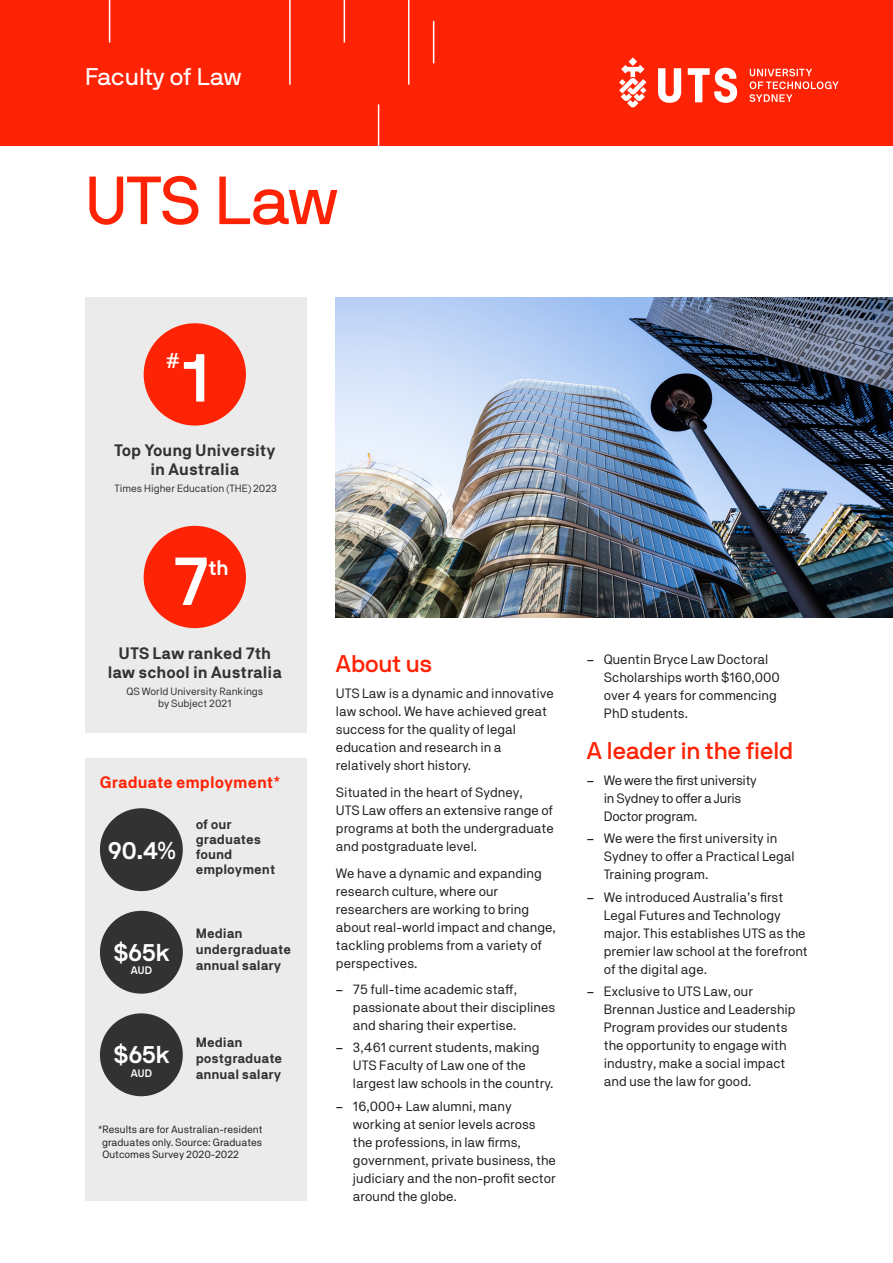
<style>
.page{position:relative;width:893px;height:1263px;background:#fff}
.page>*{position:absolute;margin:0;border:0;box-sizing:border-box;transform-origin:0 0}
.Intro_-_Smaller{font:700 68.25px "NB International Pro";color:#fff}
.Large_Heading{font:67.5px "NB International Pro";letter-spacing:-.005em;color:#ff2305}
.Intro_-_Smaller-2{font:700 24.3px "NB International Pro";letter-spacing:-.005em;color:#fff}
.Sub_Heading_2_-_Red{font:500 24px "NB International Pro";color:#ff2305}
.Cover_title_107pt{font:24px "NB International Pro";letter-spacing:.01em;color:#fff}
.Intro_-_Smaller-3{font:700 21.6px "NB International Pro";color:#fff}
.Intro_-_Smaller-4{font:700 20.85px "NB International Pro";color:#fff}
.Ranking_heading{font:700 16.5px/19.5px "NB Akademie";color:#323232;text-align:center}
.Ranking_heading-2{font:700 16.5px "NB Akademie";color:#ff2305}
.Body_smaller{font:13.5px/18px "NB Akademie";color:#231f20}
.Ranking_heading-3{font:700 13.5px/16.2px "NB Akademie";color:#323232}
.Body_smaller-2{font:13.5px/18px "NB Akademie";letter-spacing:-.02em;color:#231f20}
.Intro_-_Smaller-5{font:700 10.8px "NB International Pro";letter-spacing:.01em;color:#fff}
.Fine_Print{font:10.5px/12.6px "NB Akademie";color:#231f20;text-align:justify}
.Fine_Print-2{font:10.5px/12.6px "NB Akademie";color:#323232;text-align:center}
.s1{font-family:"NB International Pro"}
</style>
<div class="page">
<img style="left:336px;top:298px;width:557px;height:319px">
<div style="left:85px;top:298px;width:221px;height:435px;background:#ebebeb"></div>
<div style="left:85px;top:758px;width:221px;height:442px;background:#ebebeb"></div>
<div style="left:144px;top:323px;width:102px;height:103px;background:#ff2305;border-radius:50%"></div>
<div style="left:144px;top:526px;width:102px;height:102px;background:#ff2305;border-radius:50%"></div>
<div style="left:100px;top:808px;width:83px;height:83px;background:#323232;border-radius:50%"></div>
<div style="left:100px;top:911px;width:83px;height:83px;background:#323232;border-radius:50%"></div>
<div style="left:100px;top:1013px;width:83px;height:83px;background:#323232;border-radius:50%"></div>
<div style="left:0;top:0;width:893px;height:146px;background:#ff2305"></div>
<svg style="left:658px;top:68px;width:23px;height:35px"></svg>
<svg style="left:688px;top:68px;width:49px;height:35px"></svg>
<svg style="left:619px;top:57px;width:27px;height:51px"></svg>
<svg style="left:749px;top:69px;width:90px;height:33px"></svg>
<hr style="left:408px;top:0;width:1px;height:85px;background:#fff">
<hr style="left:289px;top:0;width:2px;height:85px;background:#fff">
<hr style="left:344px;top:0;width:1px;height:43px;background:#fff">
<hr style="left:109px;top:0;width:1px;height:43px;background:#fff">
<hr style="left:378px;top:104px;width:1px;height:43px;background:#fff">
<hr style="left:433px;top:21px;width:1px;height:42px;background:#fff">
<p class="Cover_title_107pt" style="left:85px;top:63px;width:158px">Faculty of Law</p>
<p class="Large_Heading" style="left:85px;top:162px;width:254px">UTS Law</p>
<p class="Intro_-_Smaller-3" style="left:166px;top:348px;width:15px">#</p>
<p class="Intro_-_Smaller" style="left:183px;top:338px;width:29px">1</p>
<p class="Ranking_heading" style="left:114px;top:440px;width:163px">Top Young University in Australia</p>
<p class="Fine_Print-2" style="left:114px;top:482px;width:164px">Times Higher Education (THE) 2023</p>
<p class="Intro_-_Smaller" style="left:177px;top:541px;width:33px">7</p>
<p class="Intro_-_Smaller-4" style="left:209px;top:556px;width:21px">th</p>
<p class="Ranking_heading" style="left:108px;top:643px;width:176px">UTS Law ranked 7th law school in Australia</p>
<p class="Fine_Print-2" style="left:126px;top:685px;width:138px">QS World University Rankings by Subject 2021</p>
<p class="Ranking_heading-2" style="left:100px;top:773px;width:182px">Graduate employment*</p>
<p class="Intro_-_Smaller-2" style="left:108px;top:836px;width:69px">90.4%</p>
<p class="Ranking_heading-3" style="left:196px;top:817px;width:81px;line-height:14.9px">of our graduates found employment</p>
<p class="Intro_-_Smaller-2" style="left:113px;top:938px;width:57px">$65k</p>
<p class="Intro_-_Smaller-5" style="left:131px;top:964px;width:23px">AUD</p>
<p class="Ranking_heading-3" style="left:196px;top:925px;width:97px">Median undergraduate annual salary</p>
<p class="Intro_-_Smaller-2" style="left:113px;top:1040px;width:57px">$65k</p>
<p class="Intro_-_Smaller-5" style="left:131px;top:1066px;width:23px">AUD</p>
<p class="Ranking_heading-3" style="left:196px;top:1034px;width:88px">Median postgraduate annual salary</p>
<p class="Fine_Print" style="left:102px;top:1123px;width:162px;text-indent:-4px">*Results are for Australian-resident graduates only. Source: Graduates Outcomes Survey 2020-2022</p>
<p class="Sub_Heading_2_-_Red" style="left:336px;top:650px;width:98px">About us</p>
<p class="Body_smaller" style="left:336px;top:684px;width:220px">UTS Law is a dynamic and innovative law school. We have achieved great success for the quality of legal education and research in a relatively short history.</p>
<p class="Body_smaller" style="left:336px;top:783px;width:219px">Situated in the heart of Sydney,<br>UTS Law offers an extensive range of programs at both the undergraduate and postgraduate level.</p>
<p class="Body_smaller" style="left:336px;top:863px;width:221px">We have a dynamic and expanding research culture, where our researchers are working to bring about real-world impact and change, tackling problems from a variety of perspectives.</p>
<p class="Body_smaller" style="left:353px;top:980px;width:204px;text-indent:-17px"><span class="s1">–</span> 75 full-time academic staff, passionate about their disciplines and sharing their expertise.</p>
<p class="Body_smaller" style="left:353px;top:1038px;width:202px;text-indent:-17px"><span class="s1">–</span> 3,461 current students, making<br>UTS Faculty of Law one of the largest law schools in the country.</p>
<p class="Body_smaller" style="left:353px;top:1096px;width:204px;text-indent:-17px"><span class="s1">–</span> 16,000+ Law alumni, many working at senior levels across the professions, in law firms, government, private business, the judiciary and the non-profit sector around the globe.</p>
<p class="Body_smaller" style="left:604px;top:650px;width:178px;text-indent:-17px"><span class="s1">–</span> Quentin Bryce Law Doctoral<br>Scholarships worth $160,000 over 4 years for commencing<br>PhD students.</p>
<p class="Sub_Heading_2_-_Red" style="left:587px;top:736px;width:208px">A leader in the field</p>
<p class="Body_smaller-2" style="left:604px;top:771px;width:155px;text-indent:-17px"><span class="s1">–</span> We were the first university in Sydney to offer a Juris<br>Doctor program.</p>
<p class="Body_smaller" style="left:604px;top:829px;width:192px;text-indent:-17px"><span class="s1">–</span> We were the first university in<br>Sydney to offer a Practical Legal<br>Training program.</p>
<p class="Body_smaller" style="left:604px;top:888px;width:205px;text-indent:-17px"><span class="s1">–</span> We introduced Australia’s first<br>Legal Futures and Technology major. This establishes UTS as the premier law school at the forefront of the digital age.</p>
<p class="Body_smaller" style="left:604px;top:982px;width:193px;text-indent:-17px"><span class="s1">–</span> Exclusive to UTS Law, our<br>Brennan Justice and Leadership<br>Program provides our students the opportunity to engage with industry, make a social impact and use the law for good.</p>
</div>
